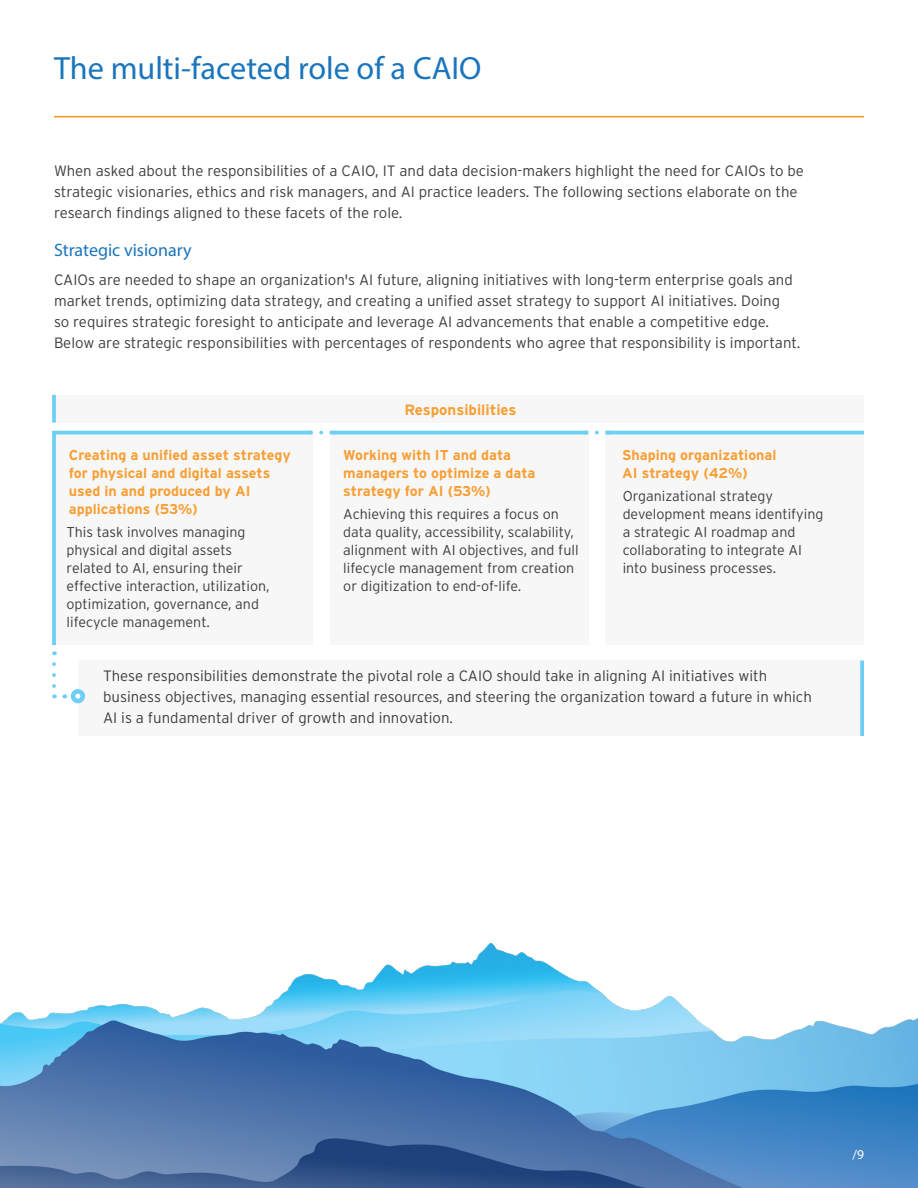
<style>
.page{position:relative;width:918px;height:1188px;background:#fff}
.page>*{position:absolute;margin:0;border:0;box-sizing:border-box;transform-origin:0 0}
.IM_Page_Header{font:32.25px "Myriad Pro";color:#1b75bc}
.Chart_title{font:18px "Myriad Pro";color:#1b75bc}
.MI_Body_Copy{font:300 15px/21px "Interstate";color:#3e3e3f}
.MI_Body_Copy-2{font:700 15px "Interstate";color:#f89f35}
.MI_Body_Copy-3{font:300 14.25px/18px "Interstate";color:#3e3e3f}
.MI_Body_Copy-4{font:700 14.25px/18px "Interstate";color:#f89f35}
.t1{font:13.5px "Myriad Pro";color:#fff}
</style>
<div class="page">
<div style="left:78px;top:661px;width:786px;height:75px;background:#f7f7f7"></div>
<div style="left:330px;top:431px;width:258px;height:214px;background:#f7f7f7"></div>
<div style="left:605px;top:431px;width:259px;height:214px;background:#f7f7f7"></div>
<svg style="left:52px;top:430px;width:261px;height:215px"></svg>
<hr style="left:330px;top:431px;width:258px;height:3px;background:#6dcff6">
<hr style="left:605px;top:431px;width:259px;height:3px;background:#6dcff6">
<hr style="left:54px;top:116px;width:810px;height:1px;background:#f7931d">
<img style="left:0;top:944px;width:918px;height:244px">
<svg style="left:52px;top:664px;width:13px;height:34px"></svg>
<div style="left:71px;top:689px;width:14px;height:14px;background:#6dcff6;border-radius:50%"></div>
<svg style="left:75px;top:694px;width:6px;height:5px"></svg>
<div style="left:52px;top:395px;width:812px;height:27px;background:#f7f7f7"></div>
<svg style="left:52px;top:395px;width:4px;height:28px"></svg>
<svg style="left:860px;top:661px;width:4px;height:75px"></svg>
<p class="IM_Page_Header" style="left:54px;top:48px;width:429px">The multi-faceted role of a CAIO</p>
<p class="MI_Body_Copy" style="left:54px;top:160px;width:751px">When asked about the responsibilities of a CAIO, IT and data decision-makers highlight the need for CAIOs to be strategic visionaries, ethics and risk managers, and AI practice leaders. The following sections elaborate on the research findings aligned to these facets of the role.</p>
<p class="Chart_title" style="left:54px;top:239px;width:139px">Strategic visionary</p>
<p class="MI_Body_Copy" style="left:54px;top:269px;width:748px">CAIOs are needed to shape an organization's AI future, aligning initiatives with long-term enterprise goals and market trends, optimizing data strategy, and creating a unified asset strategy to support AI initiatives. Doing<br>so requires strategic foresight to anticipate and leverage AI advancements that enable a competitive edge.<br>Below are strategic responsibilities with percentages of respondents who agree that responsibility is important.</p>
<p class="MI_Body_Copy-2" style="left:405px;top:401px;width:114px">Responsibilities</p>
<p class="MI_Body_Copy-4" style="left:69px;top:445px;width:223px">Creating a unified asset strategy for physical and digital assets used in and produced by AI applications (53%)</p>
<p class="MI_Body_Copy-4" style="left:622px;top:445px;width:156px">Shaping organizational<br>AI strategy (42%)</p>
<p class="MI_Body_Copy-4" style="left:343px;top:445px;width:194px">Working with IT and data managers to optimize a data strategy for AI (53%)</p>
<p class="MI_Body_Copy-3" style="left:623px;top:487px;width:202px">Organizational strategy development means identifying a strategic AI roadmap and collaborating to integrate AI into business processes.</p>
<p class="MI_Body_Copy-3" style="left:343px;top:505px;width:237px">Achieving this requires a focus on data quality, accessibility, scalability, alignment with AI objectives, and full lifecycle management from creation or digitization to end-of-life.</p>
<p class="MI_Body_Copy-3" style="left:67px;top:523px;width:204px">This task involves managing physical and digital assets related to AI, ensuring their effective interaction, utilization, optimization, governance, and lifecycle management.</p>
<p class="MI_Body_Copy" style="left:103px;top:665px;width:710px">These responsibilities demonstrate the pivotal role a CAIO should take in aligning AI initiatives with business objectives, managing essential resources, and steering the organization toward a future in which<br>AI is a fundamental driver of growth and innovation.</p>
<p class="t1" style="left:852px;top:1146px;width:13px">/9</p>
</div>
